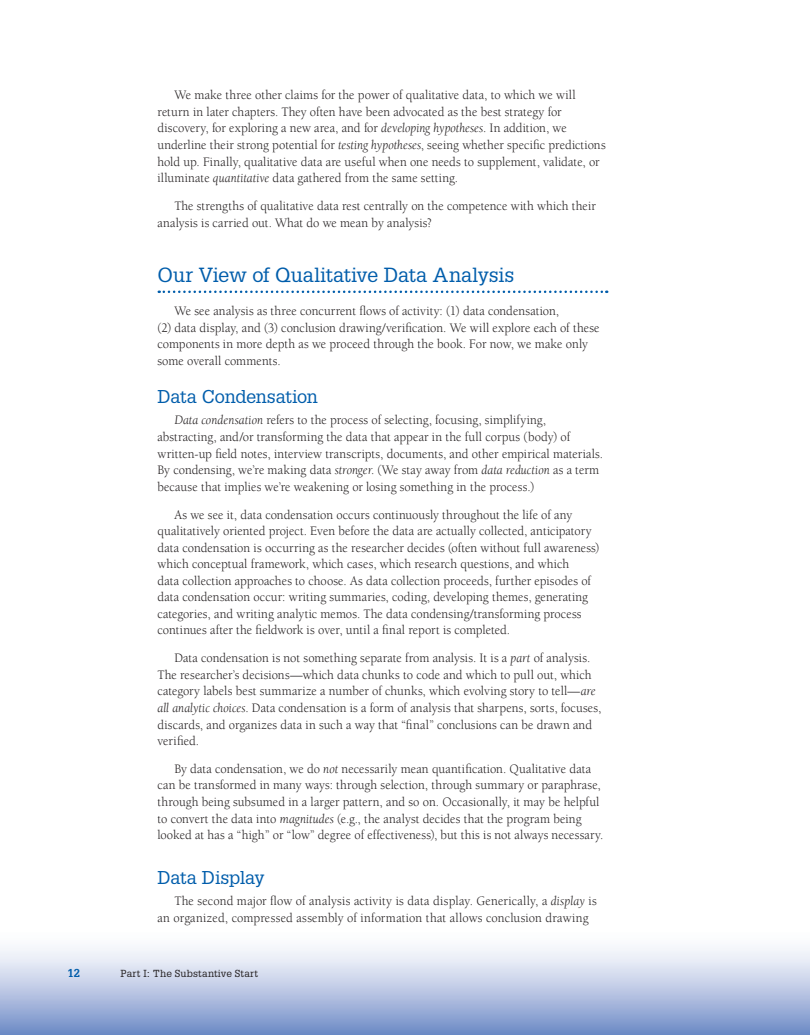
<style>
.page{position:relative;width:810px;height:1035px;background:#fff}
.page>*{position:absolute;margin:0;border:0;box-sizing:border-box;transform-origin:0 0}
.A_Head{font:20px "Glypha LT Std";letter-spacing:-.005em;color:#015dab}
.B_Head{font:18.12px "Glypha LT Std";letter-spacing:-.01em;color:#015dab}
.Body_Text_Indent{font:13.25px/16.5px "Berkeley Std";letter-spacing:.005em;color:#231f20;scale:.95 1}
.t1{font:700 11.25px "Glypha LT Std";color:#015dab}
.t2{font:10px "Glypha LT Std";letter-spacing:.02em;color:#231f20}
.s1{font-style:italic}
</style>
<div class="page">
<div style="left:0;top:928px;width:810px;height:107px;background:linear-gradient(to bottom,#fff,#7791c9)"></div>
<svg style="left:159px;top:291px;width:448px;height:2px"></svg>
<p class="Body_Text_Indent" style="left:158px;top:87px;width:473px;text-indent:17px">We make three other claims for the power of qualitative data, to which we will return in later chapters. They often have been advocated as the best strategy for discovery, for exploring a new area, and for <span class="s1">developing hypotheses</span>. In addition, we underline their strong potential for <span class="s1">testing hypotheses</span>, seeing whether specific predictions hold up. Finally, qualitative data are useful when one needs to supplement, validate, or illuminate <span class="s1">quantitative</span> data gathered from the same setting.</p>
<p class="Body_Text_Indent" style="left:158px;top:198px;width:463px;text-indent:17px">The strengths of qualitative data rest centrally on the competence with which their analysis is carried out. What do we mean by analysis?</p>
<p class="A_Head" style="left:158px;top:262px;width:358px">Our View of Qualitative Data Analysis</p>
<p class="Body_Text_Indent" style="left:158px;top:303px;width:467px;text-indent:17px">We see analysis as three concurrent flows of activity: (1) data condensation,<br>(2) data display, and (3) conclusion drawing/verification. We will explore each of these components in more depth as we proceed through the book. For now, we make only some overall comments.</p>
<p class="B_Head" style="left:158px;top:386px;width:162px">Data Condensation</p>
<p class="Body_Text_Indent" style="left:158px;top:412px;width:471px;text-indent:17px"><span class="s1">Data condensation</span> refers to the process of selecting, focusing, simplifying, abstracting, and/or transforming the data that appear in the full corpus (body) of written-up field notes, interview transcripts, documents, and other empirical materials.<br>By condensing, we’re making data <span class="s1">stronger</span>. (We stay away from <span class="s1">data reduction</span> as a term because that implies we’re weakening or losing something in the process.)</p>
<p class="Body_Text_Indent" style="left:158px;top:506px;width:467px;text-indent:17px">As we see it, data condensation occurs continuously throughout the life of any qualitatively oriented project. Even before the data are actually collected, anticipatory data condensation is occurring as the researcher decides (often without full awareness) which conceptual framework, which cases, which research questions, and which<br>data collection approaches to choose. As data collection proceeds, further episodes of data condensation occur: writing summaries, coding, developing themes, generating categories, and writing analytic memos. The data condensing/transforming process continues after the fieldwork is over, until a final report is completed.</p>
<p class="Body_Text_Indent" style="left:158px;top:650px;width:469px;text-indent:17px">Data condensation is not something separate from analysis. It is a <span class="s1">part</span> of analysis.<br>The researcher’s decisions—which data chunks to code and which to pull out, which category labels best summarize a number of chunks, which evolving story to tell—<span class="s1">are all analytic choices</span>. Data condensation is a form of analysis that sharpens, sorts, focuses, discards, and organizes data in such a way that “final” conclusions can be drawn and verified.</p>
<p class="Body_Text_Indent" style="left:158px;top:761px;width:471px;text-indent:17px">By data condensation, we do <span class="s1">not</span> necessarily mean quantification. Qualitative data can be transformed in many ways: through selection, through summary or paraphrase, through being subsumed in a larger pattern, and so on. Occasionally, it may be helpful to convert the data into <span class="s1">magnitudes</span> (e.g., the analyst decides that the program being looked at has a “high” or “low” degree of effectiveness), but this is not always necessary.</p>
<p class="B_Head" style="left:158px;top:867px;width:109px">Data Display</p>
<p class="Body_Text_Indent" style="left:158px;top:893px;width:464px;text-indent:17px">The second major flow of analysis activity is data display. Generically, a <span class="s1">display</span> is an organized, compressed assembly of information that allows conclusion drawing</p>
<p class="t1" style="left:68px;top:966px;width:14px">12</p>
<p class="t2" style="left:121px;top:967px;width:139px">Part I: The Substantive Start</p>
</div>
